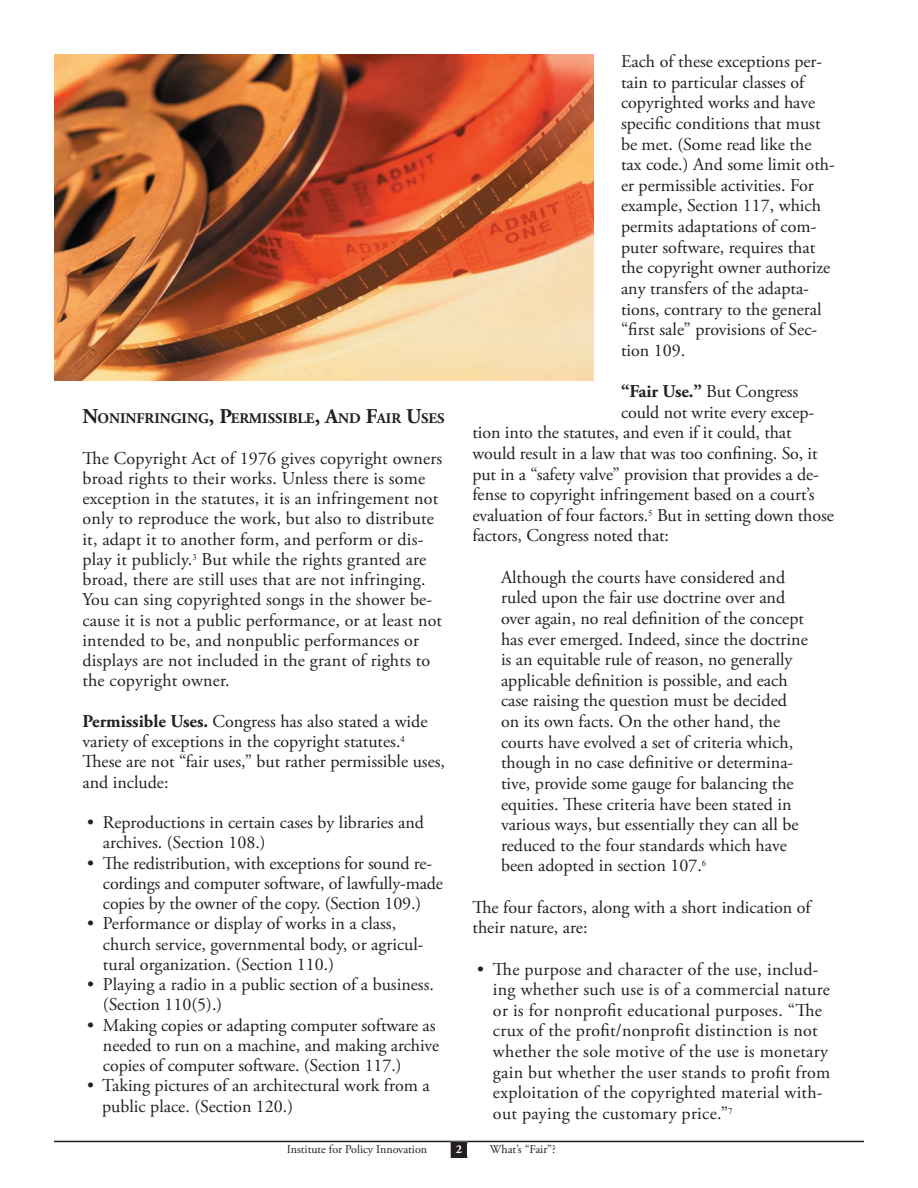
<style>
.page{position:relative;width:918px;height:1188px;background:#fff}
.page>*{position:absolute;margin:0;border:0;box-sizing:border-box;transform-origin:0 0}
.t1{font:18px/20.7px "Adobe Garamond Pro";color:#231f20}
.t2{font:700 14.7px "Adobe Garamond Pro";color:#231f20}
.t3{font:12px "Adobe Garamond Pro";color:#231f20}
.t4{font:700 12px "Adobe Garamond Pro";color:#fff}
.s1{font-size:21px}
.s2{font-weight:700}
</style>
<div class="page">
<svg style="left:54px;top:1141px;width:810px;height:17px"></svg>
<img style="left:54px;top:54px;width:540px;height:327px">
<p class="t2" style="left:82px;top:410px;width:364px"><span class="s1">N</span>ONINFRINGING<span class="s1">, P</span>ERMISSIBLE<span class="s1">, A</span>ND <span class="s1">F</span>AIR <span class="s1">U</span>SES</p>
<p class="t1" style="left:82px;top:449px;width:361px;line-height:20.2px">The Copyright Act of 1976 gives copyright owners broad rights to their works. Unless there is some exception in the statutes, it is an infringement not only to reproduce the work, but also to distribute it, adapt it to another form, and perform or dis&shy;play it publicly.<sup>3</sup> But while the rights granted are broad, there are still uses that are not infringing.<br>You can sing copyrighted songs in the shower be&shy;cause it is not a public performance, or at least not intended to be, and nonpublic performances or displays are not included in the grant of rights to the copyright owner.</p>
<p class="t1" style="left:82px;top:712px;width:364px;line-height:20.2px"><span class="s2">Permissible Uses.</span> Congress has also stated a wide variety of exceptions in the copyright statutes.<sup>4<br></sup>These are not “fair uses,” but rather permissible uses, and include:</p>
<p class="t1" style="left:103px;top:813px;width:323px;line-height:20.2px;text-indent:-16px">• Reproductions in certain cases by libraries and archives. (Section 108.)</p>
<p class="t1" style="left:103px;top:854px;width:341px;line-height:20.2px;text-indent:-16px">• The redistribution, with exceptions for sound re&shy;cordings and computer software, of lawfully-made copies by the owner of the copy. (Section 109.)</p>
<p class="t1" style="left:103px;top:914px;width:322px;line-height:20.2px;text-indent:-16px">• Performance or display of works in a class, church service, governmental body, or agricul&shy;tural organization. (Section 110.)</p>
<p class="t1" style="left:103px;top:975px;width:333px;line-height:20.2px;text-indent:-16px">• Playing a radio in a public section of a business. (Section 110(5).)</p>
<p class="t1" style="left:103px;top:1016px;width:338px;line-height:20.2px;text-indent:-16px">• Making copies or adapting computer software as needed to run on a machine, and making archive copies of computer software. (Section 117.)</p>
<p class="t1" style="left:102px;top:1076px;width:329px;line-height:20.2px;text-indent:-15px">• Taking pictures of an architectural work from a public place. (Section 120.)</p>
<p class="t1" style="left:621px;top:52px;width:215px">Each of these exceptions per&shy;tain to particular classes of copyrighted works and have specific conditions that must be met. (Some read like the tax code.) And some limit oth&shy;er permissible activities. For example, Section 117, which permits adaptations of com&shy;puter software, requires that the copyright owner authorize any transfers of the adapta&shy;tions, contrary to the general “first sale” provisions of Sec&shy;tion 109.</p>
<p class="t1" style="left:621px;top:382px;width:179px"><span class="s2">“Fair Use.”</span> But Congress</p>
<p class="t1" style="left:621px;top:402px;width:195px">could not write every excep-</p>
<p class="t1" style="left:472px;top:423px;width:321px">tion into the statutes, and even if it could, that</p>
<p class="t1" style="left:472px;top:444px;width:347px">would result in a law that was too confining. So, it</p>
<p class="t1" style="left:472px;top:464px;width:348px">put in a “safety valve” provision that provides a de-</p>
<p class="t1" style="left:472px;top:485px;width:344px">fense to copyright infringement based on a court’s</p>
<p class="t1" style="left:472px;top:505px;width:363px">evaluation of four factors.<sup>5</sup> But in setting down those</p>
<p class="t1" style="left:472px;top:526px;width:198px">factors, Congress noted that:</p>
<p class="t1" style="left:501px;top:567px;width:308px">Although the courts have considered and ruled upon the fair use doctrine over and over again, no real definition of the concept has ever emerged. Indeed, since the doctrine is an equitable rule of reason, no generally applicable definition is possible, and each case raising the question must be decided on its own facts. On the other hand, the courts have evolved a set of criteria which, though in no case definitive or determina&shy;tive, provide some gauge for balancing the equities. These criteria have been stated in various ways, but essentially they can all be reduced to the four standards which have been adopted in section 107.<sup>6</sup></p>
<p class="t1" style="left:472px;top:897px;width:340px">The four factors, along with a short indication of their nature, are:</p>
<p class="t1" style="left:493px;top:959px;width:339px;text-indent:-16px">• The purpose and character of the use, includ&shy;ing whether such use is of a commercial nature or is for nonprofit educational purposes. “The crux of the profit/nonprofit distinction is not whether the sole motive of the use is monetary gain but whether the user stands to profit from exploitation of the copyrighted material with&shy;out paying the customary price.”<sup>7</sup></p>
<p class="t3" style="left:287px;top:1142px;width:142px">Institute for Policy Innovation</p>
<p class="t3" style="left:490px;top:1142px;width:67px">What’s “Fair”?</p>
<p class="t4" style="left:456px;top:1143px;width:8px">2</p>
</div>
